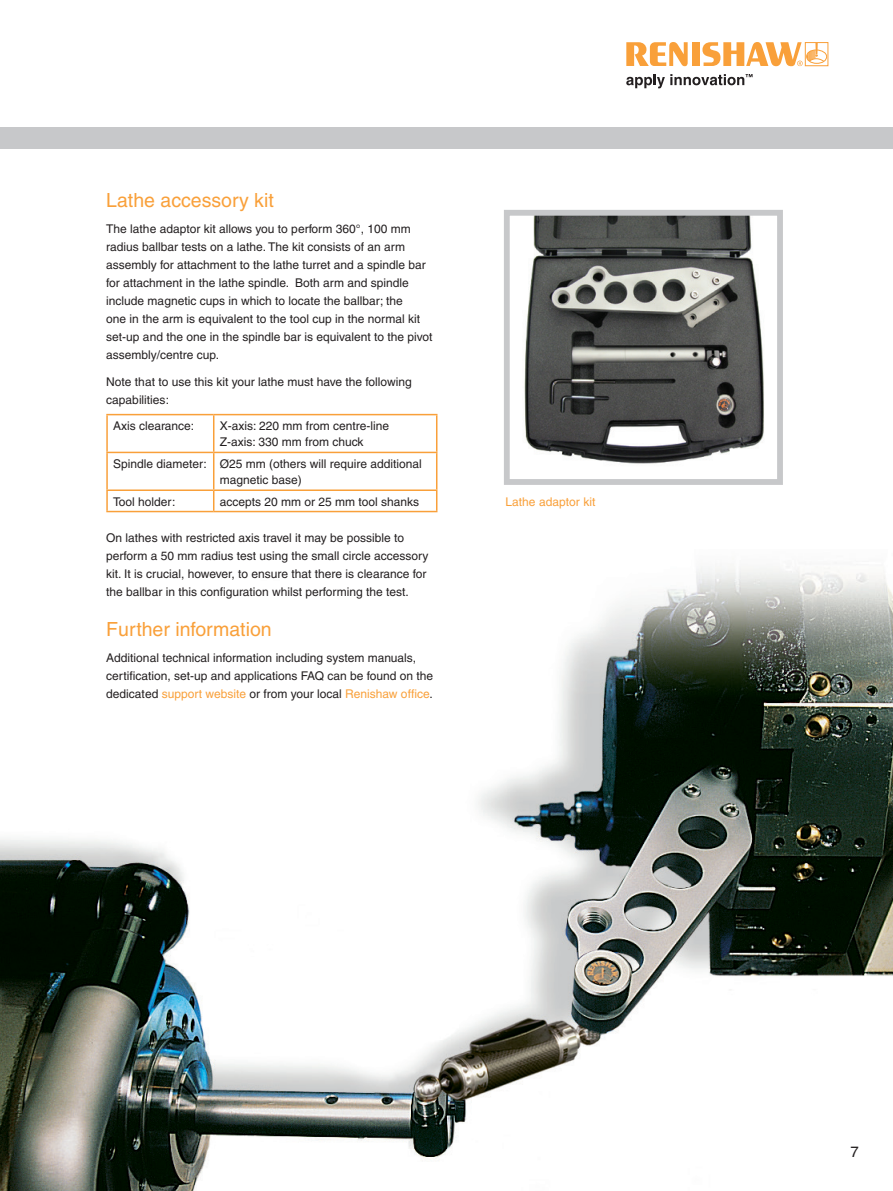
<style>
.page{position:relative;width:893px;height:1191px;background:#fff}
.page>*{position:absolute;margin:0;border:0;box-sizing:border-box;transform-origin:0 0}
.t1{font:19.5px "Helvetica";color:#f9a03a}
.t2{font:15px "Helvetica";color:#231f20}
.t3{font:12px/18px "Helvetica";color:#231f20}
.t4{font:12px "Helvetica";color:#f9a03a}
.s1{color:#f9a03a}
</style>
<div class="page">
<img style="left:0;top:566px;width:893px;height:625px">
<div style="left:0;top:128px;width:893px;height:21px;background:#c7c8ca"></div>
<hr style="left:106px;top:414px;width:108px;height:1px;background:#f9a03a">
<hr style="left:106px;top:415px;width:2px;height:37px;background:#f9a03a">
<hr style="left:214px;top:414px;width:223px;height:1px;background:#f9a03a">
<hr style="left:213px;top:415px;width:1px;height:37px;background:#f9a03a">
<hr style="left:436px;top:415px;width:1px;height:37px;background:#f9a03a">
<hr style="left:106px;top:452px;width:108px;height:1px;background:#f9a03a">
<hr style="left:106px;top:453px;width:2px;height:36px;background:#f9a03a">
<hr style="left:214px;top:452px;width:223px;height:1px;background:#f9a03a">
<hr style="left:213px;top:453px;width:1px;height:36px;background:#f9a03a">
<hr style="left:436px;top:453px;width:1px;height:36px;background:#f9a03a">
<hr style="left:106px;top:489px;width:108px;height:2px;background:#f9a03a">
<hr style="left:106px;top:491px;width:2px;height:20px;background:#f9a03a">
<hr style="left:214px;top:489px;width:223px;height:2px;background:#f9a03a">
<svg style="left:213px;top:491px;width:1px;height:20px"></svg>
<svg style="left:436px;top:491px;width:1px;height:20px"></svg>
<hr style="left:106px;top:511px;width:108px;height:1px;background:#f9a03a">
<hr style="left:214px;top:511px;width:223px;height:1px;background:#f9a03a">
<svg style="left:626px;top:42px;width:62px;height:24px"></svg>
<div style="left:692px;top:42px;width:8px;height:24px;background:#f9a03a"></div>
<div style="left:805px;top:42px;width:23px;height:24px;border:1px solid #f9a03a"></div>
<div style="left:806px;top:50px;width:21px;height:14px;border:1px solid #f9a03a;border-radius:50%"></div>
<svg style="left:702px;top:42px;width:122px;height:24px"></svg>
<svg style="left:626px;top:74px;width:127px;height:14px"></svg>
<img style="left:524px;top:217px;width:240px;height:247px">
<div style="left:504px;top:210px;width:279px;height:275px;border:6px solid #c7c8ca"></div>
<h1 class="t1" style="left:106px;top:188px;width:169px">Lathe accessory kit</h1>
<p class="t3" style="left:106px;top:220px;width:328px">The lathe adaptor kit allows you to perform 360°, 100 mm radius ballbar tests on a lathe. The kit consists of an arm assembly for attachment to the lathe turret and a spindle bar for attachment in the lathe spindle. Both arm and spindle include magnetic cups in which to locate the ballbar; the<br>one in the arm is equivalent to the tool cup in the normal kit set-up and the one in the spindle bar is equivalent to the pivot assembly/centre cup.</p>
<p class="t3" style="left:106px;top:372px;width:307px">Note that to use this kit your lathe must have the following capabilities:</p>
<p class="t3" style="left:113px;top:417px;width:83px">Axis clearance:</p>
<p class="t3" style="left:220px;top:417px;width:171px;line-height:16.5px">X-axis: 220 mm from centre-line<br>Z-axis: 330 mm from chuck</p>
<p class="t3" style="left:220px;top:455px;width:204px;line-height:16.5px;text-indent:-107px">Spindle diameter: Ø25 mm (others will require additional magnetic base)</p>
<p class="t3" style="left:113px;top:492px;width:64px">Tool holder:</p>
<p class="t3" style="left:220px;top:492px;width:201px">accepts 20 mm or 25 mm tool shanks</p>
<p class="t3" style="left:106px;top:529px;width:324px">On lathes with restricted axis travel it may be possible to perform a 50 mm radius test using the small circle accessory kit. It is crucial, however, to ensure that there is clearance for the ballbar in this configuration whilst performing the test.</p>
<h1 class="t1" style="left:106px;top:617px;width:167px">Further information</h1>
<p class="t3" style="left:106px;top:649px;width:328px">Additional technical information including system manuals, certification, set-up and applications FAQ can be found on the dedicated <span class="s1">support website</span> or from your local <span class="s1">Renishaw office</span>.</p>
<p class="t4" style="left:505px;top:495px;width:92px">Lathe adaptor kit</p>
<p class="t2" style="left:851px;top:1143px;width:10px">7</p>
</div>
